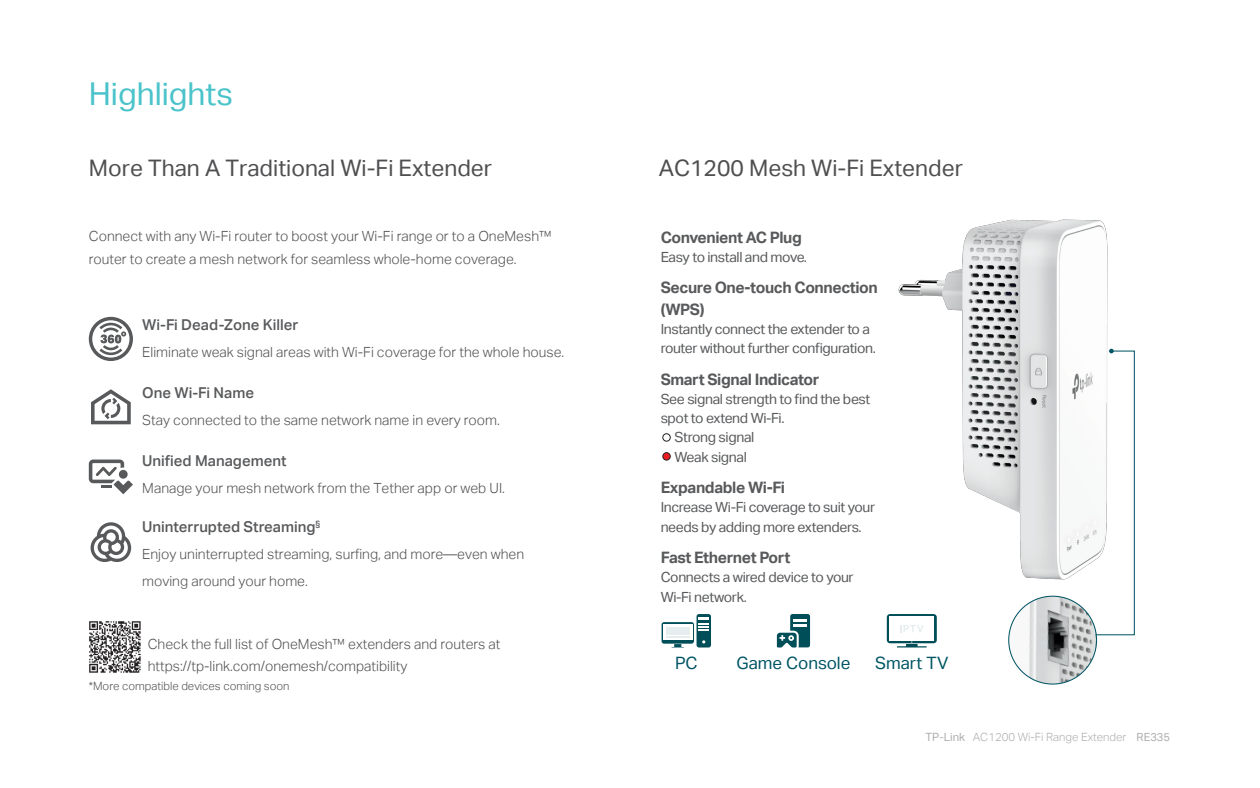
<style>
.page{position:relative;width:1260px;height:788px;background:#fff}
.page>*{position:absolute;margin:0;border:0;box-sizing:border-box;transform-origin:0 0}
.t1{font:31.5px "TP Link Aktiv Regular";color:#4ac3ca}
.t2{font:22.75px "TP Link Aktiv Regular";color:#4f4f51}
.t3{font:17.06px "TP Link Aktiv Regular";color:#005564}
.t4{font:15.75px/21px "TP Link Aktiv Bold";letter-spacing:-.025em;color:#58595b}
.t5{font:14.96px "TP Link Aktiv Medium";color:#58595b}
.t6{font:14px/27.1px "TP Link Aktiv Light";color:#4f4f51}
.t7{font:14px/19.2px "TP Link Aktiv Regular";letter-spacing:-.025em;color:#58595b}
.t8{font:11.38px "TP Link Aktiv Light";color:#adaeb1}
.t9{font:11.38px "TP Link Aktiv Light";color:#4f4f51}
.s1{font-family:"TP Link Aktiv Regular"}
.s2{font-family:"TP Link Aktiv Regular";font-size:11.2px}
</style>
<div class="page">
<svg style="left:91px;top:522px;width:40px;height:40px"></svg>
<svg style="left:91px;top:389px;width:40px;height:36px"></svg>
<svg style="left:89px;top:459px;width:44px;height:36px"></svg>
<svg style="left:89px;top:317px;width:44px;height:44px"></svg>
<img style="left:89px;top:621px;width:52px;height:52px">
<div style="left:663px;top:452px;width:7px;height:8px;background:#ed1d24;border-radius:50%"></div>
<div style="left:663px;top:452px;width:7px;height:8px;border:1px solid #231f20;border-radius:50%"></div>
<div style="left:663px;top:433px;width:7px;height:8px;border:1px solid #231f20;border-radius:50%"></div>
<img style="left:898px;top:219px;width:215px;height:289px">
<svg style="left:1009px;top:349px;width:126px;height:335px"></svg>
<svg style="left:887px;top:614px;width:50px;height:29px"></svg>
<div style="left:889px;top:616px;width:45px;height:24px;background:#fff"></div>
<svg style="left:897px;top:641px;width:30px;height:6px"></svg>
<svg style="left:900px;top:625px;width:24px;height:7px"></svg>
<svg style="left:662px;top:622px;width:32px;height:21px"></svg>
<svg style="left:663px;top:624px;width:29px;height:16px"></svg>
<svg style="left:674px;top:644px;width:8px;height:3px"></svg>
<div style="left:697px;top:614px;width:14px;height:33px;background:#004f58;border-radius:2px"></div>
<svg style="left:699px;top:617px;width:10px;height:14px"></svg>
<div style="left:666px;top:626px;width:24px;height:6px;background:#e6edee"></div>
<svg style="left:666px;top:633px;width:24px;height:4px"></svg>
<svg style="left:777px;top:614px;width:33px;height:33px"></svg>
<h1 class="t1" style="left:89px;top:76px;width:146px">Highlights</h1>
<h2 class="t2" style="left:89px;top:154px;width:405px">More Than A Traditional Wi-Fi Extender</h2>
<h2 class="t2" style="left:659px;top:154px;width:306px">AC1200 Mesh Wi-Fi Extender</h2>
<p class="t6" style="left:89px;top:225px;width:464px;line-height:22.8px">Connect with any Wi-Fi router to boost your Wi-Fi range or to a OneMesh™ router to create a mesh network for seamless whole-home coverage.</p>
<p class="t5" style="left:142px;top:316px;width:158px">Wi-Fi Dead-Zone Killer</p>
<p class="t6" style="left:142px;top:339px;width:424px">Eliminate weak signal areas with Wi-Fi coverage for the whole house.</p>
<p class="t5" style="left:142px;top:384px;width:113px">One Wi-Fi Name</p>
<p class="t6" style="left:142px;top:406px;width:359px">Stay connected to the same network name in every room.</p>
<p class="t5" style="left:142px;top:452px;width:146px">Unified Management</p>
<p class="t6" style="left:142px;top:475px;width:364px">Manage your mesh network from the Tether app or web UI.</p>
<p class="t5" style="left:142px;top:517px;width:180px">Uninterrupted Streaming<sup>§</sup></p>
<p class="t6" style="left:142px;top:540px;width:384px">Enjoy uninterrupted streaming, surfing, and more—even when moving around your home.</p>
<p class="t6" style="left:148px;top:634px;width:354px;line-height:21.2px">Check the full list of OneMesh™ extenders and routers at https://tp-link.com/onemesh/compatibility</p>
<p class="t9" style="left:89px;top:679px;width:202px">*More compatible devices coming soon</p>
<p class="t4" style="left:661px;top:227px;width:143px">Convenient AC Plug</p>
<p class="t7" style="left:661px;top:247px;width:148px">Easy to install and move.</p>
<p class="t4" style="left:661px;top:277px;width:219px">Secure One-touch Connection (WPS)</p>
<p class="t7" style="left:661px;top:319px;width:217px">Instantly connect the extender to a router without further configuration.</p>
<p class="t4" style="left:661px;top:368px;width:160px">Smart Signal Indicator</p>
<p class="t7" style="left:661px;top:389px;width:211px">See signal strength to find the best</p>
<p class="t7" style="left:661px;top:408px;width:125px">spot to extend Wi-Fi.</p>
<p class="t7" style="left:675px;top:428px;width:81px">Strong signal</p>
<p class="t7" style="left:675px;top:447px;width:74px">Weak signal</p>
<p class="t4" style="left:661px;top:477px;width:126px">Expandable Wi-Fi</p>
<p class="t7" style="left:661px;top:498px;width:216px">Increase Wi-Fi coverage to suit your needs by adding more extenders.</p>
<p class="t4" style="left:661px;top:547px;width:131px">Fast Ethernet Port</p>
<p class="t7" style="left:661px;top:568px;width:195px">Connects a wired device to your<br>Wi-Fi network.</p>
<p class="t3" style="left:675px;top:652px;width:24px">PC</p>
<p class="t3" style="left:736px;top:652px;width:116px">Game Console</p>
<p class="t3" style="left:875px;top:652px;width:75px">Smart TV</p>
<p class="t8" style="left:925px;top:730px;width:246px"><span class="s1">TP-Link</span> AC1200 Wi-Fi Range Extender <span class="s2">RE335</span></p>
</div>
